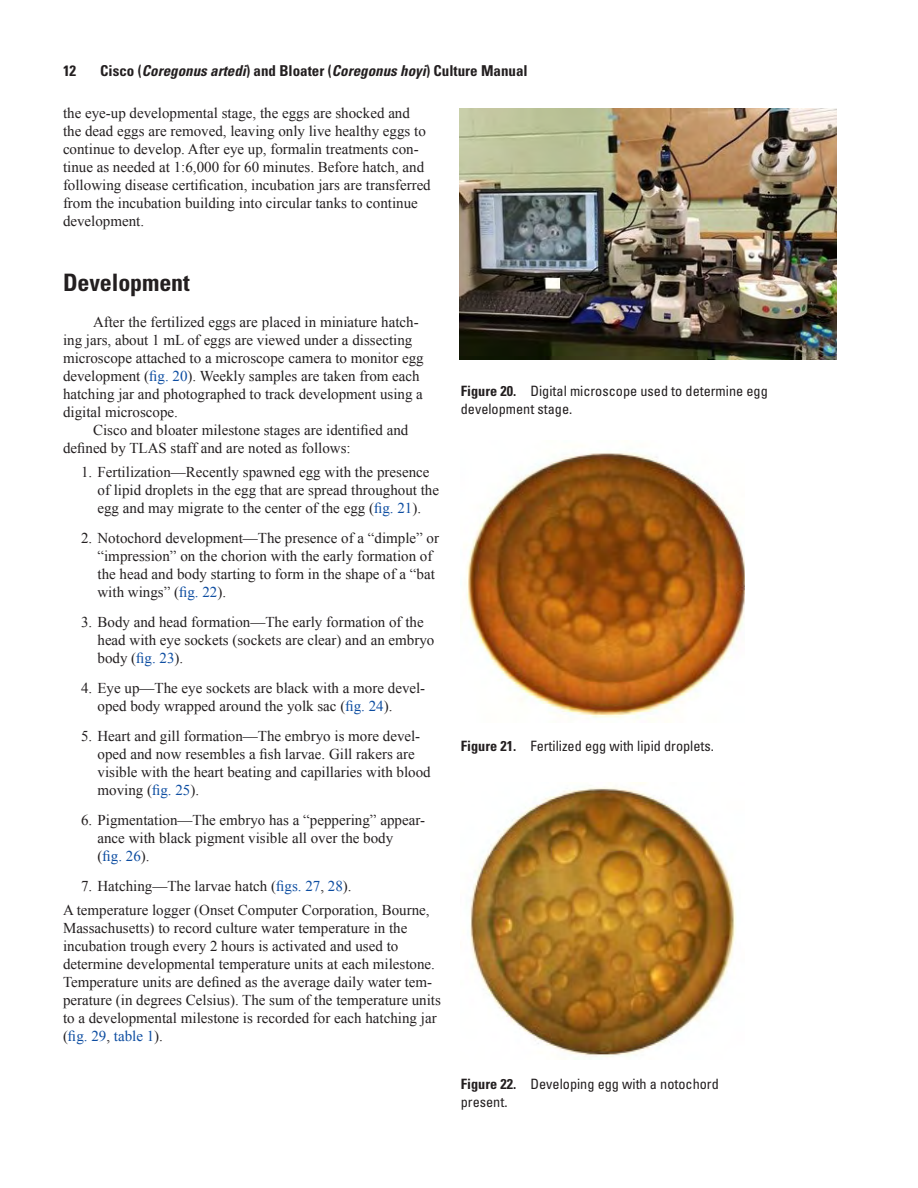
<style>
.page{position:relative;width:918px;height:1188px;background:#fff}
.page>*{position:absolute;margin:0;border:0;box-sizing:border-box;transform-origin:0 0}
.Heading_1{font:700 condensed 24px "Univers";letter-spacing:-.005em;color:#231f20}
.List_Number_1{font:15px/18px "Times New Roman";color:#231f20}
.Body_Text{font:15px/18px "Times New Roman";color:#231f20}
.BodyNoIndent{font:15px/18px "Times New Roman";color:#231f20}
.t1{font:700 condensed 15px "Univers";color:#231f20}
.FigureCaption{font:condensed 14.25px/18px "Univers";color:#231f20}
.s1{font-style:italic}
.s2{color:#0d4da1}
.s3{font-weight:700}
</style>
<div class="page">
<img style="left:459px;top:109px;width:378px;height:250px">
<img style="left:466px;top:452px;width:278px;height:268px">
<img style="left:470px;top:782px;width:266px;height:275px">
<p class="t1" style="left:100px;top:62px;width:429px">Cisco (<span class="s1">Coregonus artedi</span>) and Bloater (<span class="s1">Coregonus hoyi</span>) Culture Manual</p>
<p class="t1" style="left:63px;top:62px;width:15px">12</p>
<p class="Body_Text" style="left:63px;top:104px;width:369px">the eye-up developmental stage, the eggs are shocked and the dead eggs are removed, leaving only live healthy eggs to continue to develop. After eye up, formalin treatments con&shy;tinue as needed at 1:6,000 for 60 minutes. Before hatch, and following disease certification, incubation jars are transferred from the incubation building into circular tanks to continue development.</p>
<h1 class="Heading_1" style="left:63px;top:268px;width:128px">Development</h1>
<p class="Body_Text" style="left:63px;top:313px;width:362px;text-indent:30px">After the fertilized eggs are placed in miniature hatch&shy;ing jars, about 1 mL of eggs are viewed under a dissecting microscope attached to a microscope camera to monitor egg development (<span class="s2">fig. 20</span>). Weekly samples are taken from each hatching jar and photographed to track development using a digital microscope.</p>
<p class="Body_Text" style="left:63px;top:421px;width:347px;text-indent:30px">Cisco and bloater milestone stages are identified and defined by TLAS staff and are noted as follows:</p>
<p class="List_Number_1" style="left:98px;top:463px;width:343px;text-indent:-16px">1. Fertilization—Recently spawned egg with the presence of lipid droplets in the egg that are spread throughout the egg and may migrate to the center of the egg (<span class="s2">fig. 21</span>).</p>
<p class="List_Number_1" style="left:98px;top:529px;width:343px;text-indent:-16px">2. Notochord development—The presence of a “dimple” or “impression” on the chorion with the early formation of the head and body starting to form in the shape of a “bat with wings” (<span class="s2">fig. 22</span>).</p>
<p class="List_Number_1" style="left:98px;top:613px;width:338px;text-indent:-16px">3. Body and head formation—The early formation of the head with eye sockets (sockets are clear) and an embryo body (<span class="s2">fig. 23</span>).</p>
<p class="List_Number_1" style="left:98px;top:679px;width:329px;text-indent:-16px">4. Eye up—The eye sockets are black with a more devel&shy;oped body wrapped around the yolk sac (<span class="s2">fig. 24</span>).</p>
<p class="List_Number_1" style="left:98px;top:727px;width:335px;text-indent:-16px">5. Heart and gill formation—The embryo is more devel&shy;oped and now resembles a fish larvae. Gill rakers are visible with the heart beating and capillaries with blood moving (<span class="s2">fig. 25</span>).</p>
<p class="List_Number_1" style="left:98px;top:811px;width:329px;text-indent:-16px">6. Pigmentation—The embryo has a “peppering” appear&shy;ance with black pigment visible all over the body<br>(<span class="s2">fig. 26</span>).</p>
<p class="List_Number_1" style="left:81px;top:877px;width:272px">7. Hatching—The larvae hatch (<span class="s2">figs. 27</span>, <span class="s2">28</span>).</p>
<p class="BodyNoIndent" style="left:63px;top:901px;width:379px">A temperature logger (Onset Computer Corporation, Bourne, Massachusetts) to record culture water temperature in the incubation trough every 2 hours is activated and used to determine developmental temperature units at each milestone.<br>Temperature units are defined as the average daily water tem&shy;perature (in degrees Celsius). The sum of the temperature units to a developmental milestone is recorded for each hatching jar (<span class="s2">fig. 29</span>, <span class="s2">table 1</span>).</p>
<p class="FigureCaption" style="left:461px;top:382px;width:309px"><span class="s3">Figure 20.</span> Digital microscope used to determine egg development stage.</p>
<p class="FigureCaption" style="left:461px;top:736px;width:255px"><span class="s3">Figure 21.</span> Fertilized egg with lipid droplets.</p>
<p class="FigureCaption" style="left:461px;top:1074px;width:260px"><span class="s3">Figure 22.</span> Developing egg with a notochord present.</p>
</div>
